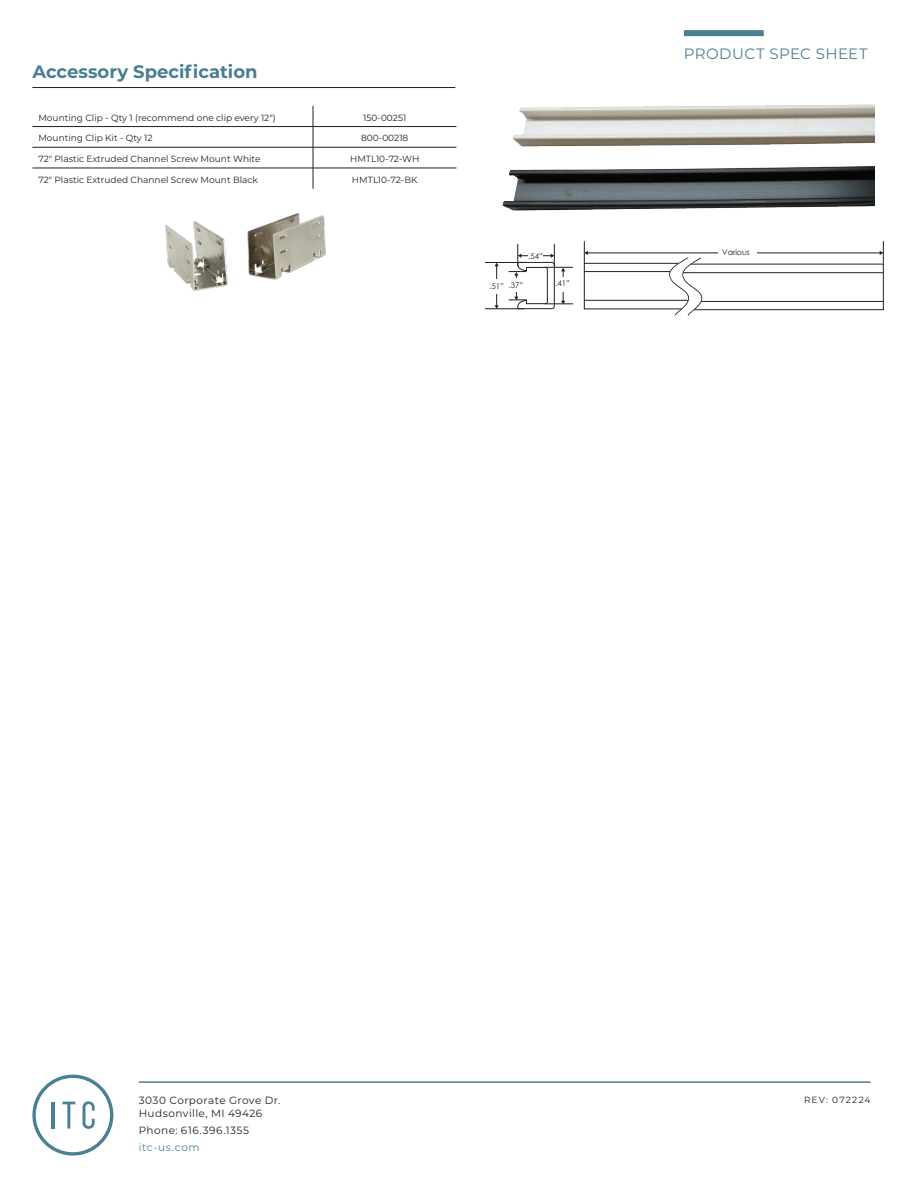
<style>
.page{position:relative;width:918px;height:1188px;background:#fff}
.page>*{position:absolute;margin:0;border:0;box-sizing:border-box;transform-origin:0 0}
.t1{font:700 18px "Montserrat";color:#497e91}
.t2{font:15px "Montserrat";letter-spacing:.03em;color:#4a7f92}
.t3{font:10.5px/13.5px "Montserrat";letter-spacing:.04em;color:#231f20}
.t4{font:10.5px "Montserrat";letter-spacing:.06em;color:#4a7f92}
.t5{font:9px "Montserrat";color:#231f20}
.t6{font:9px "Montserrat";letter-spacing:.14em;color:#231f20}
.t7{font:7.8px "Century Gothic";color:#231f20}
</style>
<div class="page">
<svg style="left:32px;top:1075px;width:81px;height:81px"></svg>
<hr style="left:139px;top:1081px;width:732px;height:2px;background:#4a7f92">
<div style="left:684px;top:30px;width:80px;height:6px;background:#4a7f92"></div>
<svg style="left:583px;top:241px;width:301px;height:75px"></svg>
<hr style="left:496px;top:266px;width:1px;height:40px;background:#231f20">
<div style="left:489px;top:279px;width:15px;height:15px;background:#fff"></div>
<hr style="left:485px;top:308px;width:39px;height:1px;background:#231f20">
<hr style="left:485px;top:262px;width:39px;height:1px;background:#231f20">
<svg style="left:509px;top:244px;width:64px;height:66px"></svg>
<div style="left:528px;top:247px;width:15px;height:15px;background:#fff"></div>
<hr style="left:32px;top:87px;width:423px;height:1px;background:#231f20">
<img style="left:165px;top:212px;width:161px;height:79px">
<hr style="left:32px;top:126px;width:281px;height:1px;background:#231f20">
<hr style="left:313px;top:126px;width:143px;height:1px;background:#231f20">
<hr style="left:32px;top:147px;width:281px;height:1px;background:#231f20">
<hr style="left:313px;top:147px;width:143px;height:1px;background:#231f20">
<hr style="left:32px;top:168px;width:281px;height:1px;background:#231f20">
<hr style="left:313px;top:168px;width:143px;height:1px;background:#231f20">
<svg style="left:313px;top:106px;width:1px;height:83px"></svg>
<img style="left:502px;top:104px;width:373px;height:107px">
<p class="t1" style="left:32px;top:58px;width:227px">Accessory Specification</p>
<p class="t5" style="left:38px;top:111px;width:239px">Mounting Clip - Qty 1 (recommend one clip every 12")</p>
<p class="t5" style="left:363px;top:111px;width:45px">150-00251</p>
<p class="t5" style="left:38px;top:132px;width:116px">Mounting Clip Kit - Qty 12</p>
<p class="t5" style="left:361px;top:132px;width:49px">800-00218</p>
<p class="t5" style="left:38px;top:153px;width:224px">72" Plastic Extruded Channel Screw Mount White</p>
<p class="t5" style="left:350px;top:153px;width:71px">HMTL10-72-WH</p>
<p class="t5" style="left:38px;top:173px;width:221px">72" Plastic Extruded Channel Screw Mount Black</p>
<p class="t5" style="left:352px;top:173px;width:67px">HMTL10-72-BK</p>
<p class="t7" style="left:528px;top:250px;width:16px">.54”</p>
<p class="t7" style="left:489px;top:280px;width:36px">.51” .37”</p>
<p class="t7" style="left:555px;top:278px;width:16px">.41”</p>
<h2 class="t2" style="left:684px;top:43px;width:185px">PRODUCT SPEC SHEET</h2>
<p class="t7" style="left:722px;top:246px;width:29px">Various</p>
<p class="t3" style="left:139px;top:1093px;width:143px">3030 Corporate Grove Dr.<br>Hudsonville, MI 49426</p>
<p class="t3" style="left:139px;top:1123px;width:112px">Phone: 616.396.1355</p>
<p class="t4" style="left:139px;top:1140px;width:63px">itc-us.com</p>
<p class="t6" style="left:804px;top:1094px;width:68px">REV: 072224</p>
</div>
